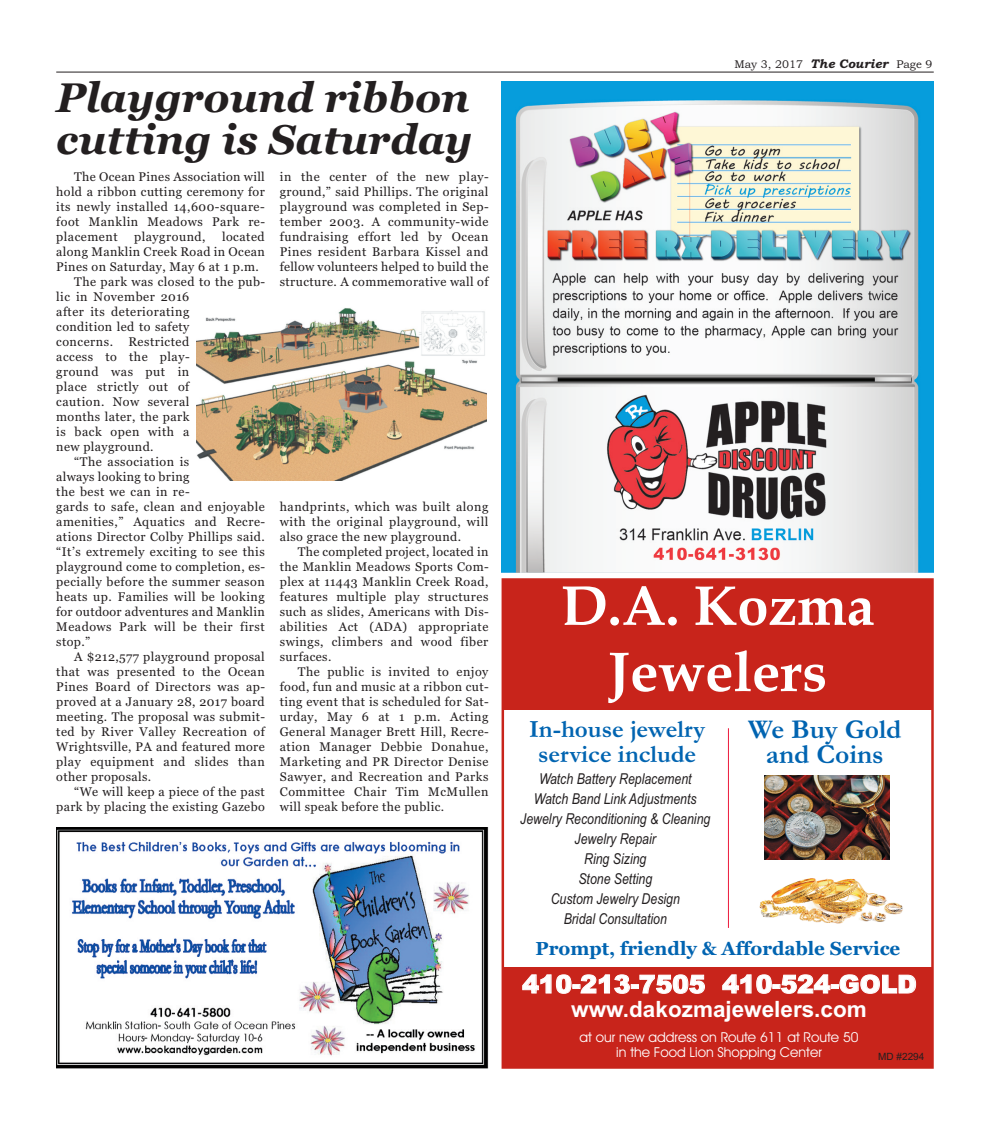
<style>
.page{position:relative;width:990px;height:1125px;background:#fff}
.page>*{position:absolute;margin:0;border:0;box-sizing:border-box;transform-origin:0 0}
.t1{font:700 56.25px/66.2px "Book Antiqua";color:#fff;text-align:center}
.t2{font:italic 700 41.25px/41.2px "Georgia";color:#231f20}
.t3{font:700 27.5px/25px "Garamond";color:#0164b1;text-align:center}
.t4{font:700 25px/25px "Garamond";color:#0164b1;text-align:center}
.t5{font:900 25px "Arial";letter-spacing:-.005em;color:#fff}
.t6{font:700 22.5px "Arial";color:#fff}
.t7{font:700 18.75px "Georgia";color:#0164b1}
.t8{font:italic 15px/20px "Arial Narrow";color:#231f20;text-align:center}
.t9{font:13.75px/15px "Avant Garde IT Cby BT";color:#fff;text-align:center}
.t10{font:12.5px/15px "Georgia";letter-spacing:.04em;color:#231f20;text-align:justify}
.t11{font:12.5px "Georgia";letter-spacing:.02em;color:#231f20}
.t12{font:11.25px "Bookman Old Style";color:#231f20}
.t13{font:10px "Arial";color:#231f20}
.s1{font-weight:700;font-style:italic;font-size:12.5px}
</style>
<div class="page">
<hr style="left:56px;top:72px;width:878px;height:1px;background:#231f20">
<div style="left:504px;top:580px;width:428px;height:130px;background:#c8241b"></div>
<div style="left:504px;top:967px;width:428px;height:101px;background:#c8241b"></div>
<img style="left:759px;top:878px;width:144px;height:46px">
<svg style="left:764px;top:859px;width:125px;height:1px"></svg>
<img style="left:764px;top:776px;width:125px;height:83px">
<hr style="left:728px;top:728px;width:1px;height:200px;background:#ed1a3c">
<img style="left:502px;top:82px;width:432px;height:490px">
<img style="left:56px;top:828px;width:432px;height:241px">
<img style="left:197px;top:308px;width:289px;height:172px">
<p class="t2" style="left:56px;top:78px;width:418px">Playground ribbon cutting is Saturday</p>
<p class="t10" style="left:56px;top:169px;width:210px;text-indent:18px">The Ocean Pines Association will hold a ribbon cutting ceremony for its newly installed 14,600-square&shy;foot Manklin Meadows Park re&shy;placement</p>
<p class="t10" style="left:280px;top:169px;width:210px">in the center of the new play&shy;ground,” said Phillips. The original playground was completed in Sep&shy;tember 2003. A community-wide fundraising effort led by Ocean Pines resident Barbara Kissel and fellow volunteers helped to build the structure. A commemorative wall of</p>
<p class="t10" style="left:134px;top:229px;width:73px">playground,</p>
<p class="t10" style="left:222px;top:229px;width:44px">located</p>
<p class="t10" style="left:56px;top:244px;width:210px">along Manklin Creek Road in Ocean</p>
<p class="t10" style="left:56px;top:259px;width:204px">Pines on Saturday, May 6 at 1 p.m.</p>
<p class="t10" style="left:74px;top:274px;width:192px">The park was closed to the pub-</p>
<p class="t10" style="left:56px;top:289px;width:135px">lic in November 2016</p>
<p class="t10" style="left:56px;top:304px;width:135px">after its deteriorating</p>
<p class="t10" style="left:56px;top:319px;width:135px">condition led to safety</p>
<p class="t10" style="left:56px;top:334px;width:135px">concerns. Restricted</p>
<p class="t10" style="left:56px;top:349px;width:135px">access to the play-</p>
<p class="t10" style="left:56px;top:364px;width:135px">ground was put in</p>
<p class="t10" style="left:56px;top:379px;width:135px">place strictly out of</p>
<p class="t10" style="left:56px;top:394px;width:135px">caution. Now several</p>
<p class="t10" style="left:56px;top:409px;width:135px">months later, the park</p>
<p class="t10" style="left:56px;top:424px;width:135px">is back open with a</p>
<p class="t10" style="left:56px;top:439px;width:99px">new playground.</p>
<p class="t10" style="left:74px;top:454px;width:117px">“The association is</p>
<p class="t10" style="left:56px;top:469px;width:135px">always looking to bring</p>
<p class="t10" style="left:56px;top:484px;width:135px">the best we can in re-</p>
<p class="t10" style="left:56px;top:499px;width:210px">gards to safe, clean and enjoyable</p>
<p class="t10" style="left:56px;top:514px;width:210px">amenities,” Aquatics and Recre-</p>
<p class="t10" style="left:56px;top:529px;width:210px">ations Director Colby Phillips said.</p>
<p class="t10" style="left:56px;top:544px;width:210px">“It’s extremely exciting to see this</p>
<p class="t10" style="left:56px;top:559px;width:210px">playground come to completion, es-</p>
<p class="t10" style="left:56px;top:574px;width:210px">pecially before the summer season</p>
<p class="t10" style="left:56px;top:589px;width:210px">heats up. Families will be looking</p>
<p class="t10" style="left:56px;top:604px;width:210px">for outdoor adventures and Manklin</p>
<p class="t10" style="left:56px;top:619px;width:210px">Meadows Park will be their first</p>
<p class="t10" style="left:56px;top:634px;width:35px">stop.”</p>
<p class="t10" style="left:74px;top:649px;width:192px">A $212,577 playground proposal</p>
<p class="t10" style="left:56px;top:664px;width:210px">that was presented to the Ocean</p>
<p class="t10" style="left:56px;top:679px;width:210px">Pines Board of Directors was ap-</p>
<p class="t10" style="left:56px;top:694px;width:210px">proved at a January 28, 2017 board</p>
<p class="t10" style="left:56px;top:709px;width:210px">meeting. The proposal was submit-</p>
<p class="t10" style="left:56px;top:724px;width:210px">ted by River Valley Recreation of</p>
<p class="t10" style="left:56px;top:739px;width:210px">Wrightsville, PA and featured more</p>
<p class="t10" style="left:56px;top:754px;width:210px">play equipment and slides than</p>
<p class="t10" style="left:56px;top:769px;width:97px">other proposals.</p>
<p class="t10" style="left:74px;top:784px;width:192px">“We will keep a piece of the past</p>
<p class="t10" style="left:56px;top:799px;width:210px">park by placing the existing Gazebo</p>
<p class="t10" style="left:280px;top:499px;width:210px">handprints, which was built along</p>
<p class="t10" style="left:280px;top:514px;width:210px">with the original playground, will</p>
<p class="t10" style="left:280px;top:529px;width:183px">also grace the new playground.</p>
<p class="t11" style="left:298px;top:545px;width:192px">The completed project, located in</p>
<p class="t10" style="left:280px;top:559px;width:210px">the Manklin Meadows Sports Com-</p>
<p class="t10" style="left:280px;top:574px;width:210px">plex at 11443 Manklin Creek Road,</p>
<p class="t10" style="left:280px;top:589px;width:210px">features multiple play structures</p>
<p class="t10" style="left:280px;top:604px;width:210px">such as slides, Americans with Dis-</p>
<p class="t10" style="left:280px;top:619px;width:210px">abilities Act (ADA) appropriate</p>
<p class="t10" style="left:280px;top:634px;width:210px">swings, climbers and wood fiber</p>
<p class="t10" style="left:280px;top:649px;width:53px">surfaces.</p>
<p class="t10" style="left:298px;top:664px;width:192px">The public is invited to enjoy</p>
<p class="t10" style="left:280px;top:679px;width:210px">food, fun and music at a ribbon cut-</p>
<p class="t10" style="left:280px;top:694px;width:210px">ting event that is scheduled for Sat-</p>
<p class="t10" style="left:280px;top:709px;width:210px">urday, May 6 at 1 p.m. Acting</p>
<p class="t10" style="left:280px;top:724px;width:210px">General Manager Brett Hill, Recre-</p>
<p class="t10" style="left:280px;top:739px;width:210px">ation Manager Debbie Donahue,</p>
<p class="t10" style="left:280px;top:754px;width:210px">Marketing and PR Director Denise</p>
<p class="t10" style="left:280px;top:769px;width:210px">Sawyer, and Recreation and Parks</p>
<p class="t10" style="left:280px;top:784px;width:210px">Committee Chair Tim McMullen</p>
<p class="t10" style="left:280px;top:799px;width:166px">will speak before the public.</p>
<p class="t12" style="left:734px;top:57px;width:200px">May 3, 2017 <span class="s1">The Courier</span> Page 9</p>
<p class="t1" style="left:561px;top:572px;width:316px">D.A. Kozma<br>Jewelers</p>
<p class="t4" style="left:529px;top:716px;width:178px">In-house jewelry service include</p>
<p class="t8" style="left:520px;top:769px;width:192px">Watch Battery Replacement<br>Watch Band Link Adjustments<br>Jewelry Reconditioning &amp; Cleaning<br>Jewelry Repair<br>Ring Sizing<br>Stone Setting<br>Custom Jewelry Design<br>Bridal Consultation</p>
<p class="t3" style="left:748px;top:716px;width:155px">We Buy Gold and Coins</p>
<p class="t7" style="left:536px;top:938px;width:366px">Prompt, friendly &amp; Affordable Service</p>
<p class="t5" style="left:522px;top:970px;width:396px">410-213-7505 410-524-GOLD</p>
<p class="t6" style="left:571px;top:996px;width:297px">www.dakozmajewelers.com</p>
<p class="t9" style="left:580px;top:1030px;width:281px">at our new address on Route 611 at Route 50 in the Food Lion Shopping Center</p>
<p class="t13" style="left:878px;top:1050px;width:48px">MD #2294</p>
</div>
